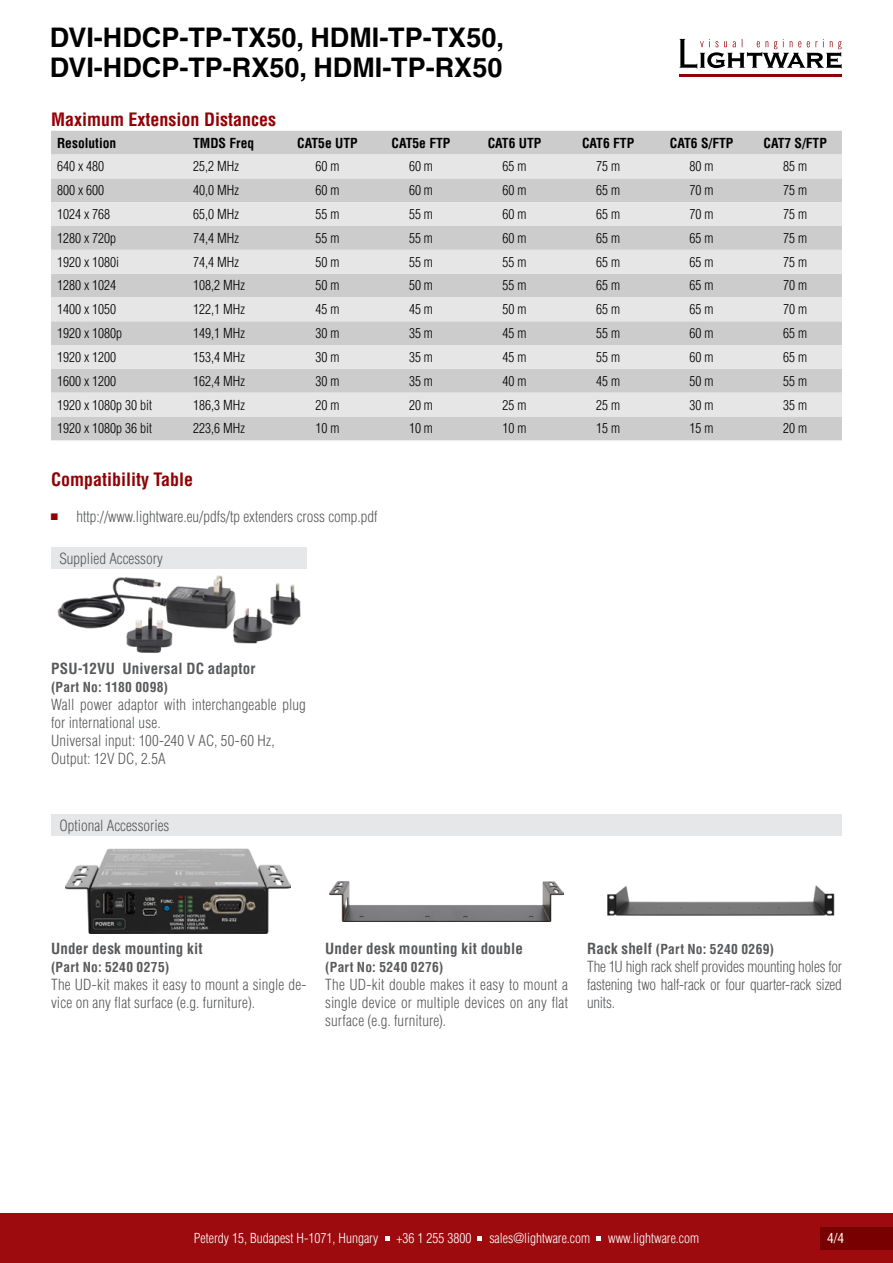
<style>
.page{position:relative;width:893px;height:1263px;background:#fff}
.page>*{position:absolute;margin:0;border:0;box-sizing:border-box;transform-origin:0 0}
.t1{font:700 27px/30px "Helvetica LT Std";color:#000}
.t2{font:700 condensed 18px "Helvetica LT Std";color:#910005}
.t3{font:300 condensed 15px/18px "Helvetica LT Std";letter-spacing:.005em;color:#58595b}
.t4{font:700 condensed 15px "Helvetica LT Std";letter-spacing:.01em;color:#58595b}
.t5{font:300 condensed 13.5px "Helvetica LT Std";color:#000}
.t6{font:300 condensed 13.5px "Helvetica LT Std";color:#fff}
.t7{font:700 condensed 13.5px "Helvetica LT Std";letter-spacing:.03em;color:#58595b}
.t8{font:700 condensed 13.5px "Helvetica LT Std";color:#000}
.t9{font:condensed 13.5px "Helvetica LT Std";color:#fff}
.s1{font-family:"Arial Narrow";font-weight:400;font-stretch:normal;font-size:14.25px;color:#910005}
.s2{font-size:15px}
</style>
<div class="page">
<div style="left:0;top:1213px;width:893px;height:50px;background:#9e0b0f"></div>
<svg style="left:385px;top:1236px;width:4px;height:5px"></svg>
<svg style="left:477px;top:1236px;width:5px;height:5px"></svg>
<svg style="left:596px;top:1236px;width:5px;height:5px"></svg>
<svg style="left:679px;top:39px;width:163px;height:30px"></svg>
<hr style="left:679px;top:74px;width:163px;height:3px;background:#910005">
<div style="left:821px;top:1227px;width:72px;height:23px;background:#790000"></div>
<img style="left:329px;top:881px;width:235px;height:40px">
<img style="left:607px;top:885px;width:228px;height:31px">
<img style="left:65px;top:849px;width:225px;height:85px">
<img style="left:57px;top:575px;width:244px;height:78px">
<div style="left:51px;top:815px;width:791px;height:21px;background:#e6e7e8"></div>
<div style="left:51px;top:548px;width:256px;height:21px;background:#e6e7e8"></div>
<div style="left:51px;top:131px;width:791px;height:309px;background:#ccc"></div>
<svg style="left:51px;top:155px;width:791px;height:261px;background:#dadada"></svg>
<h1 class="t1" style="left:50px;top:22px;width:455px">DVI-HDCP-TP-TX50, HDMI-TP-TX50,<br>DVI-HDCP-TP-RX50, HDMI-TP-RX50</h1>
<p class="t2" style="left:51px;top:108px;width:226px">Maximum Extension Distances</p>
<p class="t8" style="left:57px;top:134px;width:61px">Resolution</p>
<p class="t8" style="left:193px;top:134px;width:63px">TMDS Freq</p>
<p class="t8" style="left:297px;top:134px;width:62px">CAT5e UTP</p>
<p class="t8" style="left:391px;top:134px;width:60px">CAT5e FTP</p>
<p class="t8" style="left:488px;top:134px;width:55px">CAT6 UTP</p>
<p class="t8" style="left:582px;top:134px;width:54px">CAT6 FTP</p>
<p class="t8" style="left:670px;top:134px;width:65px">CAT6 S/FTP</p>
<p class="t8" style="left:763px;top:134px;width:65px">CAT7 S/FTP</p>
<p class="t5" style="left:57px;top:158px;width:49px">640 x 480</p>
<p class="t5" style="left:193px;top:158px;width:47px">25,2 MHz</p>
<p class="t5" style="left:315px;top:158px;width:25px">60 m</p>
<p class="t5" style="left:409px;top:158px;width:25px">60 m</p>
<p class="t5" style="left:503px;top:158px;width:25px">65 m</p>
<p class="t5" style="left:596px;top:158px;width:25px">75 m</p>
<p class="t5" style="left:690px;top:158px;width:25px">80 m</p>
<p class="t5" style="left:783px;top:158px;width:25px">85 m</p>
<p class="t5" style="left:57px;top:182px;width:49px">800 x 600</p>
<p class="t5" style="left:193px;top:182px;width:47px">40,0 MHz</p>
<p class="t5" style="left:315px;top:182px;width:25px">60 m</p>
<p class="t5" style="left:409px;top:182px;width:25px">60 m</p>
<p class="t5" style="left:503px;top:182px;width:25px">60 m</p>
<p class="t5" style="left:596px;top:182px;width:25px">65 m</p>
<p class="t5" style="left:690px;top:182px;width:25px">70 m</p>
<p class="t5" style="left:783px;top:182px;width:25px">75 m</p>
<p class="t5" style="left:57px;top:206px;width:55px">1024 x 768</p>
<p class="t5" style="left:193px;top:206px;width:47px">65,0 MHz</p>
<p class="t5" style="left:315px;top:206px;width:25px">55 m</p>
<p class="t5" style="left:409px;top:206px;width:25px">55 m</p>
<p class="t5" style="left:503px;top:206px;width:25px">60 m</p>
<p class="t5" style="left:596px;top:206px;width:25px">65 m</p>
<p class="t5" style="left:690px;top:206px;width:25px">70 m</p>
<p class="t5" style="left:783px;top:206px;width:25px">75 m</p>
<p class="t5" style="left:57px;top:229px;width:61px">1280 x 720p</p>
<p class="t5" style="left:193px;top:229px;width:47px">74,4 MHz</p>
<p class="t5" style="left:315px;top:229px;width:25px">55 m</p>
<p class="t5" style="left:409px;top:229px;width:25px">55 m</p>
<p class="t5" style="left:503px;top:229px;width:25px">60 m</p>
<p class="t5" style="left:596px;top:229px;width:25px">65 m</p>
<p class="t5" style="left:690px;top:229px;width:25px">65 m</p>
<p class="t5" style="left:783px;top:229px;width:25px">75 m</p>
<p class="t5" style="left:57px;top:253px;width:64px">1920 x 1080i</p>
<p class="t5" style="left:193px;top:253px;width:47px">74,4 MHz</p>
<p class="t5" style="left:315px;top:253px;width:25px">50 m</p>
<p class="t5" style="left:409px;top:253px;width:25px">55 m</p>
<p class="t5" style="left:503px;top:253px;width:25px">55 m</p>
<p class="t5" style="left:596px;top:253px;width:25px">65 m</p>
<p class="t5" style="left:690px;top:253px;width:25px">65 m</p>
<p class="t5" style="left:783px;top:253px;width:25px">75 m</p>
<p class="t5" style="left:57px;top:277px;width:61px">1280 x 1024</p>
<p class="t5" style="left:193px;top:277px;width:53px">108,2 MHz</p>
<p class="t5" style="left:315px;top:277px;width:25px">50 m</p>
<p class="t5" style="left:409px;top:277px;width:25px">50 m</p>
<p class="t5" style="left:503px;top:277px;width:25px">55 m</p>
<p class="t5" style="left:596px;top:277px;width:25px">65 m</p>
<p class="t5" style="left:690px;top:277px;width:25px">65 m</p>
<p class="t5" style="left:783px;top:277px;width:25px">70 m</p>
<p class="t5" style="left:57px;top:301px;width:61px">1400 x 1050</p>
<p class="t5" style="left:193px;top:301px;width:53px">122,1 MHz</p>
<p class="t5" style="left:315px;top:301px;width:25px">45 m</p>
<p class="t5" style="left:409px;top:301px;width:25px">45 m</p>
<p class="t5" style="left:503px;top:301px;width:25px">50 m</p>
<p class="t5" style="left:596px;top:301px;width:25px">65 m</p>
<p class="t5" style="left:690px;top:301px;width:25px">65 m</p>
<p class="t5" style="left:783px;top:301px;width:25px">70 m</p>
<p class="t5" style="left:57px;top:325px;width:67px">1920 x 1080p</p>
<p class="t5" style="left:193px;top:325px;width:53px">149,1 MHz</p>
<p class="t5" style="left:315px;top:325px;width:25px">30 m</p>
<p class="t5" style="left:409px;top:325px;width:25px">35 m</p>
<p class="t5" style="left:503px;top:325px;width:25px">45 m</p>
<p class="t5" style="left:596px;top:325px;width:25px">55 m</p>
<p class="t5" style="left:690px;top:325px;width:25px">60 m</p>
<p class="t5" style="left:783px;top:325px;width:25px">65 m</p>
<p class="t5" style="left:57px;top:349px;width:61px">1920 x 1200</p>
<p class="t5" style="left:193px;top:349px;width:53px">153,4 MHz</p>
<p class="t5" style="left:315px;top:349px;width:25px">30 m</p>
<p class="t5" style="left:409px;top:349px;width:25px">35 m</p>
<p class="t5" style="left:503px;top:349px;width:25px">45 m</p>
<p class="t5" style="left:596px;top:349px;width:25px">55 m</p>
<p class="t5" style="left:690px;top:349px;width:25px">60 m</p>
<p class="t5" style="left:783px;top:349px;width:25px">65 m</p>
<p class="t5" style="left:57px;top:372px;width:61px">1600 x 1200</p>
<p class="t5" style="left:193px;top:372px;width:53px">162,4 MHz</p>
<p class="t5" style="left:315px;top:372px;width:25px">30 m</p>
<p class="t5" style="left:409px;top:372px;width:25px">35 m</p>
<p class="t5" style="left:503px;top:372px;width:25px">40 m</p>
<p class="t5" style="left:596px;top:372px;width:25px">45 m</p>
<p class="t5" style="left:690px;top:372px;width:25px">50 m</p>
<p class="t5" style="left:783px;top:372px;width:25px">55 m</p>
<p class="t5" style="left:57px;top:396px;width:97px">1920 x 1080p 30 bit</p>
<p class="t5" style="left:193px;top:396px;width:53px">186,3 MHz</p>
<p class="t5" style="left:315px;top:396px;width:25px">20 m</p>
<p class="t5" style="left:409px;top:396px;width:25px">20 m</p>
<p class="t5" style="left:503px;top:396px;width:25px">25 m</p>
<p class="t5" style="left:596px;top:396px;width:25px">25 m</p>
<p class="t5" style="left:690px;top:396px;width:25px">30 m</p>
<p class="t5" style="left:783px;top:396px;width:25px">35 m</p>
<p class="t5" style="left:57px;top:420px;width:97px">1920 x 1080p 36 bit</p>
<p class="t5" style="left:193px;top:420px;width:53px">223,6 MHz</p>
<p class="t5" style="left:315px;top:420px;width:25px">10 m</p>
<p class="t5" style="left:409px;top:420px;width:25px">10 m</p>
<p class="t5" style="left:503px;top:420px;width:25px">10 m</p>
<p class="t5" style="left:596px;top:420px;width:25px">15 m</p>
<p class="t5" style="left:690px;top:420px;width:25px">15 m</p>
<p class="t5" style="left:783px;top:420px;width:25px">20 m</p>
<p class="t2" style="left:51px;top:468px;width:144px">Compatibility Table</p>
<p class="t3" style="left:51px;top:507px;width:328px"><span class="s1">■</span> http://www.lightware.eu/pdfs/tp extenders cross comp.pdf</p>
<p class="t3" style="left:59px;top:549px;width:105px">Supplied Accessory</p>
<p class="t4" style="left:51px;top:659px;width:206px">PSU-12VU Universal DC adaptor</p>
<p class="t7" style="left:51px;top:679px;width:119px">(Part No: 1180 0098)</p>
<p class="t3" style="left:51px;top:696px;width:256px">Wall power adaptor with interchangeable plug for international use.<br>Universal input: 100-240 V AC, 50-60 Hz,<br>Output: 12V DC, 2.5A</p>
<p class="t3" style="left:59px;top:816px;width:111px">Optional Accessories</p>
<p class="t4" style="left:51px;top:939px;width:153px">Under desk mounting kit</p>
<p class="t7" style="left:51px;top:959px;width:120px">(Part No: 5240 0275)</p>
<p class="t3" style="left:51px;top:975px;width:257px">The UD-kit makes it easy to mount a single de&shy;vice on any flat surface (e.g. furniture).</p>
<p class="t4" style="left:325px;top:939px;width:199px">Under desk mounting kit double</p>
<p class="t7" style="left:325px;top:959px;width:120px">(Part No: 5240 0276)</p>
<p class="t3" style="left:325px;top:975px;width:244px;text-align:justify">The UD-kit double makes it easy to mount a single device or multiple devices on any flat surface (e.g. furniture).</p>
<p class="t7" style="left:587px;top:941px;width:188px"><span class="s2">Rack shelf</span> (Part No: 5240 0269)</p>
<p class="t3" style="left:587px;top:957px;width:256px;text-align:justify">The 1U high rack shelf provides mounting holes for fastening two half-rack or four quarter-rack sized units.</p>
<p class="t6" style="left:194px;top:1230px;width:186px">Peterdy 15, Budapest H-1071, Hungary</p>
<p class="t6" style="left:396px;top:1230px;width:76px">+36 1 255 3800</p>
<p class="t6" style="left:489px;top:1230px;width:102px">sales@lightware.com</p>
<p class="t6" style="left:608px;top:1230px;width:93px">www.lightware.com</p>
<p class="t9" style="left:827px;top:1230px;width:19px">4/4</p>
</div>
